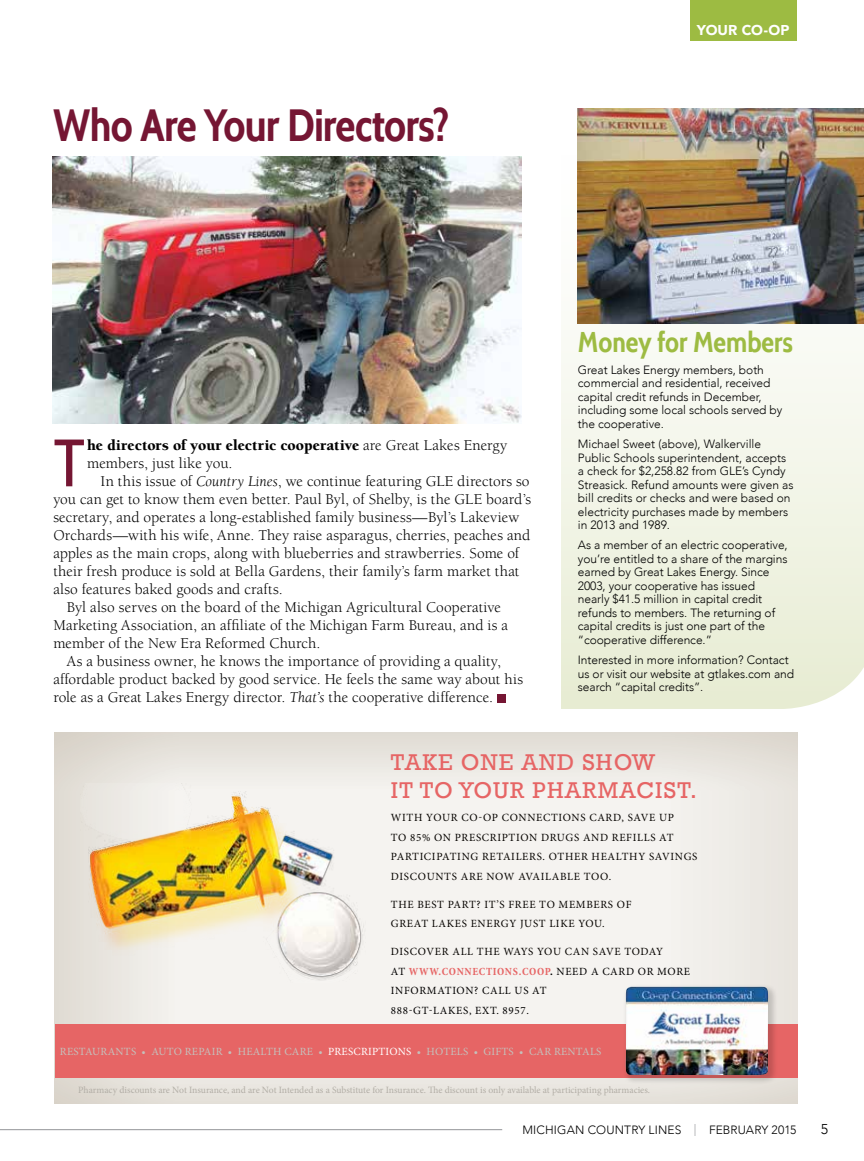
<style>
.page{position:relative;width:864px;height:1161px;background:#fff}
.page>*{position:absolute;margin:0;border:0;box-sizing:border-box;transform-origin:0 0}
.t1{font:66.75px "Cabin Condensed";color:#751633}
.t2{font:700 45px "Cabin Condensed";letter-spacing:-.015em;color:#751633}
.t3{font:700 28.5px "Cabin Condensed";color:#9dbb42}
.t4{font:23.4px/27.5px "Rockwell";letter-spacing:.05em;color:#e66565}
.t5{font:15.3px/18px "Berkeley";letter-spacing:.005em;color:#000}
.t6{font:900 14.25px "Avenir";letter-spacing:.005em;color:#fff}
.t7{font:300 14.25px "Avenir";color:#000}
.t8{font:300 12px/13.5px "Avenir";letter-spacing:-.005em;color:#000}
.t9{font:10.95px/19.5px "Minion Pro";letter-spacing:.06em;color:#060300}
.t10{font:10.95px/19.5px "Minion Pro";letter-spacing:.06em;color:#010000}
.t11{font:10.95px "Minion Pro";letter-spacing:.02em;color:#c5c0bb}
.t12{font:9.6px "Minion Pro";letter-spacing:-.005em;color:#b2aea6}
.s1{font-weight:900}
.s2{font-style:italic}
.s3{color:#060300}
.s4{font-weight:700;font-stretch:condensed;color:#e66565}
.s5{font-weight:700;font-stretch:condensed}
.s6{color:#fff}
.s7{color:#939598}
</style>
<div class="page">
<svg style="left:561px;top:108px;width:303px;height:601px;fill:#f2f4e6"></svg>
<img style="left:578px;top:108px;width:286px;height:216px">
<img style="left:53px;top:157px;width:469px;height:266px">
<img style="left:55px;top:732px;width:742px;height:372px">
<div style="left:55px;top:1024px;width:742px;height:53px;background:#e66565"></div>
<div style="left:622px;top:983px;width:156px;height:102px;background:#000;opacity:.17"></div>
<img style="left:625px;top:987px;width:144px;height:90px">
<img style="left:81px;top:783px;width:298px;height:199px">
<div style="left:497px;top:694px;width:8px;height:8px;background:#751633"></div>
<div style="left:690px;top:0;width:106px;height:41px;background:#9dbb42"></div>
<hr style="left:0;top:1129px;width:502px;height:1px;background:#939598">
<h2 class="t2" style="left:53px;top:98px;width:398px">Who Are Your Directors?</h2>
<p class="t6" style="left:697px;top:17px;width:94px">YOUR CO-OP</p>
<h1 class="t1" style="left:53px;top:422px;width:33px">T</h1>
<p class="t5" style="left:87px;top:437px;width:422px"><span class="s1">he directors of your electric cooperative</span> are Great Lakes Energy members, just like you.</p>
<p class="t5" style="left:101px;top:473px;width:431px">In this issue of <span class="s2">Country Lines</span>, we continue featuring GLE directors so</p>
<p class="t5" style="left:53px;top:491px;width:479px">you can get to know them even better. Paul Byl, of Shelby, is the GLE board’s</p>
<p class="t5" style="left:53px;top:509px;width:467px">secretary, and operates a long-established family business—Byl’s Lakeview</p>
<p class="t5" style="left:53px;top:527px;width:479px">Orchards—with his wife, Anne. They raise asparagus, cherries, peaches and</p>
<p class="t5" style="left:53px;top:545px;width:467px">apples as the main crops, along with blueberries and strawberries. Some of</p>
<p class="t5" style="left:53px;top:563px;width:468px">their fresh produce is sold at Bella Gardens, their family’s farm market that</p>
<p class="t5" style="left:53px;top:581px;width:231px">also features baked goods and crafts.</p>
<p class="t5" style="left:67px;top:599px;width:436px">Byl also serves on the board of the Michigan Agricultural Cooperative</p>
<p class="t5" style="left:53px;top:617px;width:456px">Marketing Association, an affiliate of the Michigan Farm Bureau, and is a</p>
<p class="t5" style="left:53px;top:635px;width:269px">member of the New Era Reformed Church.</p>
<p class="t5" style="left:67px;top:653px;width:436px">As a business owner, he knows the importance of providing a quality,</p>
<p class="t5" style="left:53px;top:671px;width:471px">affordable product backed by good service. He feels the same way about his</p>
<p class="t5" style="left:53px;top:689px;width:441px">role as a Great Lakes Energy director. <span class="s2">That’s</span> the cooperative difference.</p>
<h3 class="t3" style="left:578px;top:325px;width:217px">Money for Members</h3>
<p class="t8" style="left:578px;top:363px;width:206px">Great Lakes Energy members, both commercial and residential, received capital credit refunds in December, including some local schools served by the cooperative.</p>
<p class="t8" style="left:578px;top:437px;width:217px">Michael Sweet (above), Walkerville Public Schools superintendent, accepts a check for $2,258.82 from GLE’s Cyndy Streasick. Refund amounts were given as bill credits or checks and were based on electricity purchases made by members in 2013 and 1989.</p>
<p class="t8" style="left:578px;top:538px;width:211px">As a member of an electric cooperative, you’re entitled to a share of the margins earned by Great Lakes Energy. Since 2003, your cooperative has issued nearly $41.5 million in capital credit refunds to members. The returning of capital credits is just one part of the “cooperative difference.”</p>
<p class="t8" style="left:578px;top:653px;width:218px">Interested in more information? Contact us or visit our website at gtlakes.com and search “capital credits”.</p>
<h3 class="t4" style="left:391px;top:749px;width:308px">TAKE ONE AND SHOW<br>IT TO YOUR PHARMACIST.</h3>
<p class="t9" style="left:391px;top:808px;width:308px">WITH YOUR CO-OP CONNECTIONS CARD, SAVE UP<br>TO 85% ON PRESCRIPTION DRUGS AND REFILLS AT PARTICIPATING RETAILERS. OTHER HEALTHY SAVINGS DISCOUNTS ARE NOW AVAILABLE TOO.</p>
<p class="t9" style="left:391px;top:895px;width:242px">THE BEST PART? IT’S FREE TO MEMBERS OF<br>GREAT LAKES ENERGY JUST LIKE YOU.</p>
<p class="t10" style="left:391px;top:942px;width:301px"><span class="s3">DISCOVER ALL THE WAYS YOU CAN SAVE TODAY<br></span>AT <span class="s4">WWW.CONNECTIONS.COOP</span><span class="s5">.</span> NEED A CARD OR MORE INFORMATION? CALL US AT<br>888-GT-LAKES, EXT. 8957.</p>
<p class="t11" style="left:60px;top:1044px;width:543px">RESTAURANTS • AUTO REPAIR • HEALTH CARE • <span class="s6">PRESCRIPTIONS</span> • HOTELS • GIFTS • CAR RENTALS</p>
<p class="t12" style="left:78px;top:1084px;width:573px">Pharmacy discounts are Not Insurance, and are Not Intended as a Substitute for Insurance. The discount is only available at participating pharmacies.</p>
<p class="t8" style="left:522px;top:1123px;width:276px">MICHIGAN COUNTRY LINES <span class="s7">|</span> FEBRUARY 2015</p>
<p class="t7" style="left:821px;top:1121px;width:9px">5</p>
</div>
